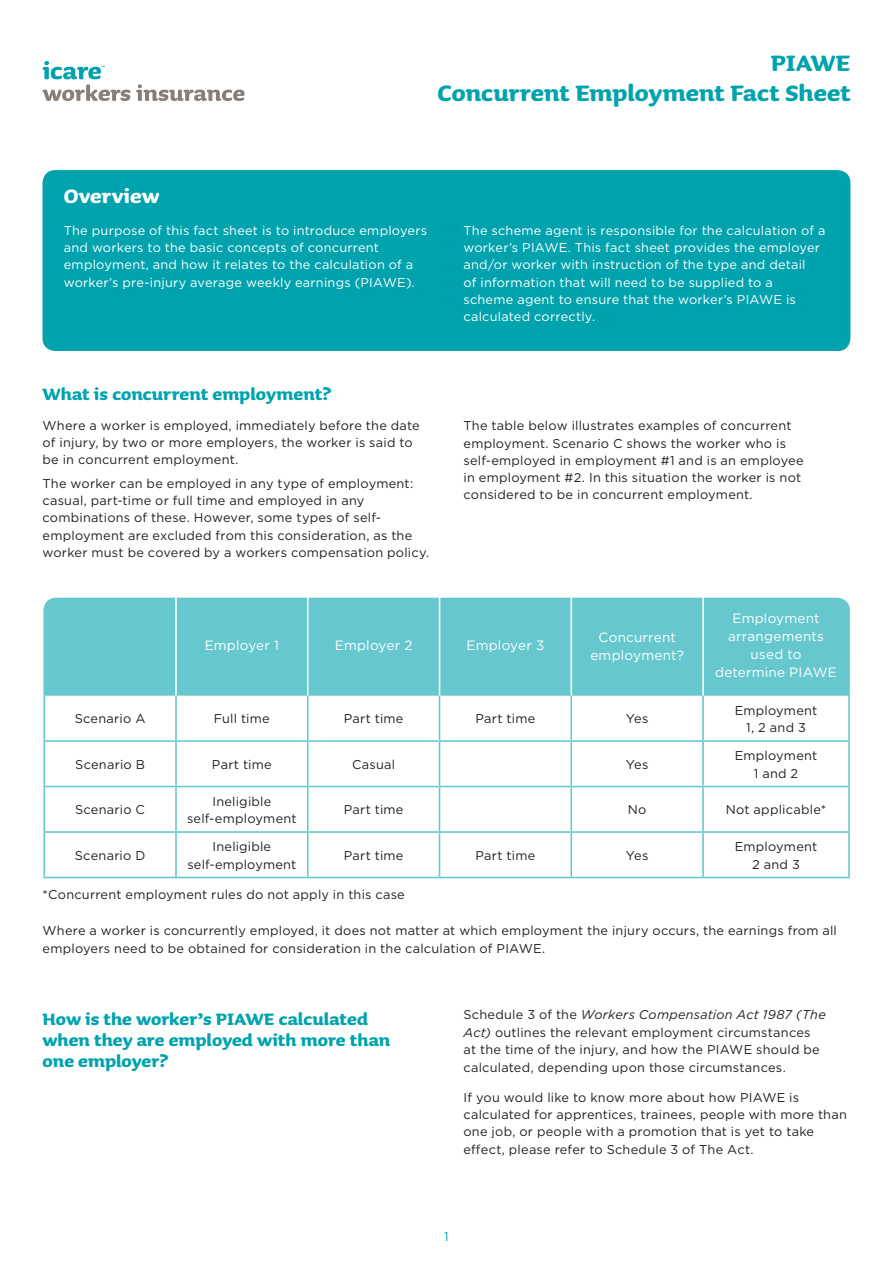
<style>
.page{position:relative;width:893px;height:1263px;background:#fff}
.page>*{position:absolute;margin:0;border:0;box-sizing:border-box;transform-origin:0 0}
.t1{font:700 28.5px/30px "Sauna Pro";color:#00a3ad;text-align:right}
.t2{font:700 24.75px "Sauna Pro";letter-spacing:.01em;color:#fff}
.t3{font:700 21px/21px "Sauna Pro";color:#00a3ad}
.t4{font:13.5px/18px "Gotham";letter-spacing:.015em;color:#fff;text-align:center}
.t5{font:12.75px/17.2px "Gotham";letter-spacing:.02em;color:#231f20}
.t6{font:12.75px/17.2px "Gotham";letter-spacing:.015em;color:#fff}
.t7{font:12.75px "Gotham";color:#00a3ad}
.s1{font-style:italic}
</style>
<div class="page">
<div style="left:43px;top:170px;width:807px;height:181px;background:#00a3ad;border-radius:13px"></div>
<div style="left:43px;top:598px;width:807px;height:98px;background:#66c8ce"></div>
<hr style="left:175px;top:598px;width:2px;height:98px;background:#fff">
<hr style="left:307px;top:597px;width:2px;height:99px;background:#fff">
<hr style="left:439px;top:597px;width:1px;height:99px;background:#fff">
<hr style="left:570px;top:597px;width:2px;height:99px;background:#fff">
<hr style="left:702px;top:597px;width:2px;height:99px;background:#fff">
<hr style="left:43px;top:696px;width:2px;height:44px;background:#66c8ce">
<hr style="left:175px;top:696px;width:2px;height:44px;background:#66c8ce">
<hr style="left:307px;top:696px;width:2px;height:44px;background:#66c8ce">
<hr style="left:439px;top:696px;width:1px;height:44px;background:#66c8ce">
<hr style="left:570px;top:696px;width:2px;height:44px;background:#66c8ce">
<hr style="left:702px;top:696px;width:2px;height:44px;background:#66c8ce">
<hr style="left:848px;top:696px;width:2px;height:44px;background:#66c8ce">
<hr style="left:43px;top:742px;width:2px;height:44px;background:#66c8ce">
<hr style="left:43px;top:740px;width:133px;height:2px;background:#66c8ce">
<hr style="left:175px;top:742px;width:2px;height:44px;background:#66c8ce">
<hr style="left:176px;top:740px;width:132px;height:2px;background:#66c8ce">
<hr style="left:308px;top:740px;width:131px;height:2px;background:#66c8ce">
<hr style="left:439px;top:740px;width:132px;height:2px;background:#66c8ce">
<hr style="left:571px;top:740px;width:132px;height:2px;background:#66c8ce">
<hr style="left:307px;top:742px;width:2px;height:44px;background:#66c8ce">
<hr style="left:439px;top:742px;width:1px;height:44px;background:#66c8ce">
<hr style="left:570px;top:742px;width:2px;height:44px;background:#66c8ce">
<hr style="left:702px;top:742px;width:2px;height:44px;background:#66c8ce">
<hr style="left:703px;top:740px;width:147px;height:2px;background:#66c8ce">
<hr style="left:848px;top:742px;width:2px;height:44px;background:#66c8ce">
<hr style="left:43px;top:787px;width:2px;height:44px;background:#66c8ce">
<hr style="left:43px;top:786px;width:133px;height:1px;background:#66c8ce">
<hr style="left:175px;top:787px;width:2px;height:44px;background:#66c8ce">
<hr style="left:176px;top:786px;width:132px;height:1px;background:#66c8ce">
<hr style="left:308px;top:786px;width:131px;height:1px;background:#66c8ce">
<hr style="left:439px;top:786px;width:132px;height:1px;background:#66c8ce">
<hr style="left:571px;top:786px;width:132px;height:1px;background:#66c8ce">
<hr style="left:307px;top:787px;width:2px;height:44px;background:#66c8ce">
<hr style="left:439px;top:787px;width:1px;height:44px;background:#66c8ce">
<hr style="left:570px;top:787px;width:2px;height:44px;background:#66c8ce">
<hr style="left:702px;top:787px;width:2px;height:44px;background:#66c8ce">
<hr style="left:703px;top:786px;width:147px;height:1px;background:#66c8ce">
<hr style="left:848px;top:787px;width:2px;height:44px;background:#66c8ce">
<hr style="left:43px;top:833px;width:2px;height:44px;background:#66c8ce">
<hr style="left:43px;top:831px;width:133px;height:2px;background:#66c8ce">
<hr style="left:43px;top:877px;width:133px;height:1px;background:#66c8ce">
<hr style="left:175px;top:833px;width:2px;height:44px;background:#66c8ce">
<hr style="left:176px;top:831px;width:132px;height:2px;background:#66c8ce">
<hr style="left:308px;top:831px;width:131px;height:2px;background:#66c8ce">
<hr style="left:439px;top:831px;width:132px;height:2px;background:#66c8ce">
<hr style="left:571px;top:831px;width:132px;height:2px;background:#66c8ce">
<hr style="left:307px;top:833px;width:2px;height:44px;background:#66c8ce">
<hr style="left:439px;top:833px;width:1px;height:44px;background:#66c8ce">
<hr style="left:570px;top:833px;width:2px;height:44px;background:#66c8ce">
<hr style="left:176px;top:877px;width:132px;height:1px;background:#66c8ce">
<hr style="left:308px;top:877px;width:131px;height:1px;background:#66c8ce">
<hr style="left:439px;top:877px;width:132px;height:1px;background:#66c8ce">
<hr style="left:571px;top:877px;width:132px;height:1px;background:#66c8ce">
<hr style="left:702px;top:833px;width:2px;height:44px;background:#66c8ce">
<hr style="left:703px;top:831px;width:147px;height:2px;background:#66c8ce">
<hr style="left:848px;top:833px;width:2px;height:44px;background:#66c8ce">
<hr style="left:703px;top:877px;width:147px;height:1px;background:#66c8ce">
<svg style="left:43px;top:61px;width:201px;height:40px"></svg>
<p class="t2" style="left:64px;top:181px;width:97px">Overview</p>
<p class="t1" style="left:438px;top:47px;width:414px">PIAWE<br>Concurrent Employment Fact Sheet</p>
<p class="t6" style="left:64px;top:221px;width:365px">The purpose of this fact sheet is to introduce employers and workers to the basic concepts of concurrent employment, and how it relates to the calculation of a worker’s pre-injury average weekly earnings (PIAWE).</p>
<p class="t6" style="left:463px;top:221px;width:363px">The scheme agent is responsible for the calculation of a worker’s PIAWE. This fact sheet provides the employer and/or worker with instruction of the type and detail<br>of information that will need to be supplied to a scheme agent to ensure that the worker’s PIAWE is calculated correctly.</p>
<p class="t3" style="left:43px;top:383px;width:290px">What is concurrent employment?</p>
<p class="t5" style="left:43px;top:416px;width:379px">Where a worker is employed, immediately before the date of injury, by two or more employers, the worker is said to be in concurrent employment.</p>
<p class="t5" style="left:43px;top:474px;width:388px">The worker can be employed in any type of employment: casual, part-time or full time and employed in any combinations of these. However, some types of self&shy;employment are excluded from this consideration, as the worker must be covered by a workers compensation policy.</p>
<p class="t4" style="left:205px;top:636px;width:76px">Employer 1</p>
<p class="t4" style="left:335px;top:636px;width:79px">Employer 2</p>
<p class="t5" style="left:463px;top:417px;width:342px">The table below illustrates examples of concurrent employment. Scenario C shows the worker who is self-employed in employment #1 and is an employee in employment #2. In this situation the worker is not considered to be in concurrent employment.</p>
<p class="t4" style="left:466px;top:636px;width:79px">Employer 3</p>
<p class="t4" style="left:590px;top:628px;width:95px">Concurrent employment?</p>
<p class="t4" style="left:715px;top:609px;width:123px">Employment arrangements used to determine PIAWE</p>
<p class="t5" style="left:75px;top:710px;width:72px">Scenario A</p>
<p class="t5" style="left:214px;top:710px;width:57px">Full time</p>
<p class="t5" style="left:344px;top:710px;width:61px">Part time</p>
<p class="t5" style="left:475px;top:710px;width:61px">Part time</p>
<p class="t5" style="left:626px;top:710px;width:24px">Yes</p>
<p class="t5" style="left:735px;top:701px;width:84px;text-align:center">Employment<br>1, 2 and 3</p>
<p class="t5" style="left:75px;top:755px;width:71px">Scenario B</p>
<p class="t5" style="left:212px;top:755px;width:61px">Part time</p>
<p class="t5" style="left:352px;top:755px;width:45px">Casual</p>
<p class="t5" style="left:626px;top:755px;width:24px">Yes</p>
<p class="t5" style="left:735px;top:747px;width:84px;text-align:center">Employment<br>1 and 2</p>
<p class="t5" style="left:75px;top:801px;width:71px">Scenario C</p>
<p class="t5" style="left:187px;top:792px;width:111px;text-align:center">Ineligible self-employment</p>
<p class="t5" style="left:344px;top:801px;width:61px">Part time</p>
<p class="t5" style="left:628px;top:801px;width:20px">No</p>
<p class="t5" style="left:726px;top:801px;width:102px">Not applicable*</p>
<p class="t5" style="left:75px;top:846px;width:72px">Scenario D</p>
<p class="t5" style="left:188px;top:838px;width:110px;text-align:center">Ineligible self-employment</p>
<p class="t5" style="left:344px;top:846px;width:61px">Part time</p>
<p class="t5" style="left:475px;top:846px;width:61px">Part time</p>
<p class="t5" style="left:626px;top:846px;width:24px">Yes</p>
<p class="t5" style="left:735px;top:838px;width:84px;text-align:center">Employment<br>2 and 3</p>
<p class="t5" style="left:43px;top:886px;width:364px">*Concurrent employment rules do not apply in this case</p>
<p class="t5" style="left:43px;top:922px;width:796px">Where a worker is concurrently employed, it does not matter at which employment the injury occurs, the earnings from all employers need to be obtained for consideration in the calculation of PIAWE.</p>
<p class="t3" style="left:43px;top:1008px;width:349px">How is the worker’s PIAWE calculated when they are employed with more than one employer?</p>
<p class="t5" style="left:463px;top:1006px;width:364px">Schedule 3 of the <span class="s1">Workers Compensation Act 1987 (The Act)</span> outlines the relevant employment circumstances at the time of the injury, and how the PIAWE should be calculated, depending upon those circumstances.</p>
<p class="t5" style="left:463px;top:1088px;width:385px">If you would like to know more about how PIAWE is calculated for apprentices, trainees, people with more than one job, or people with a promotion that is yet to take effect, please refer to Schedule 3 of The Act.</p>
<p class="t7" style="left:444px;top:1228px;width:6px">1</p>
</div>
